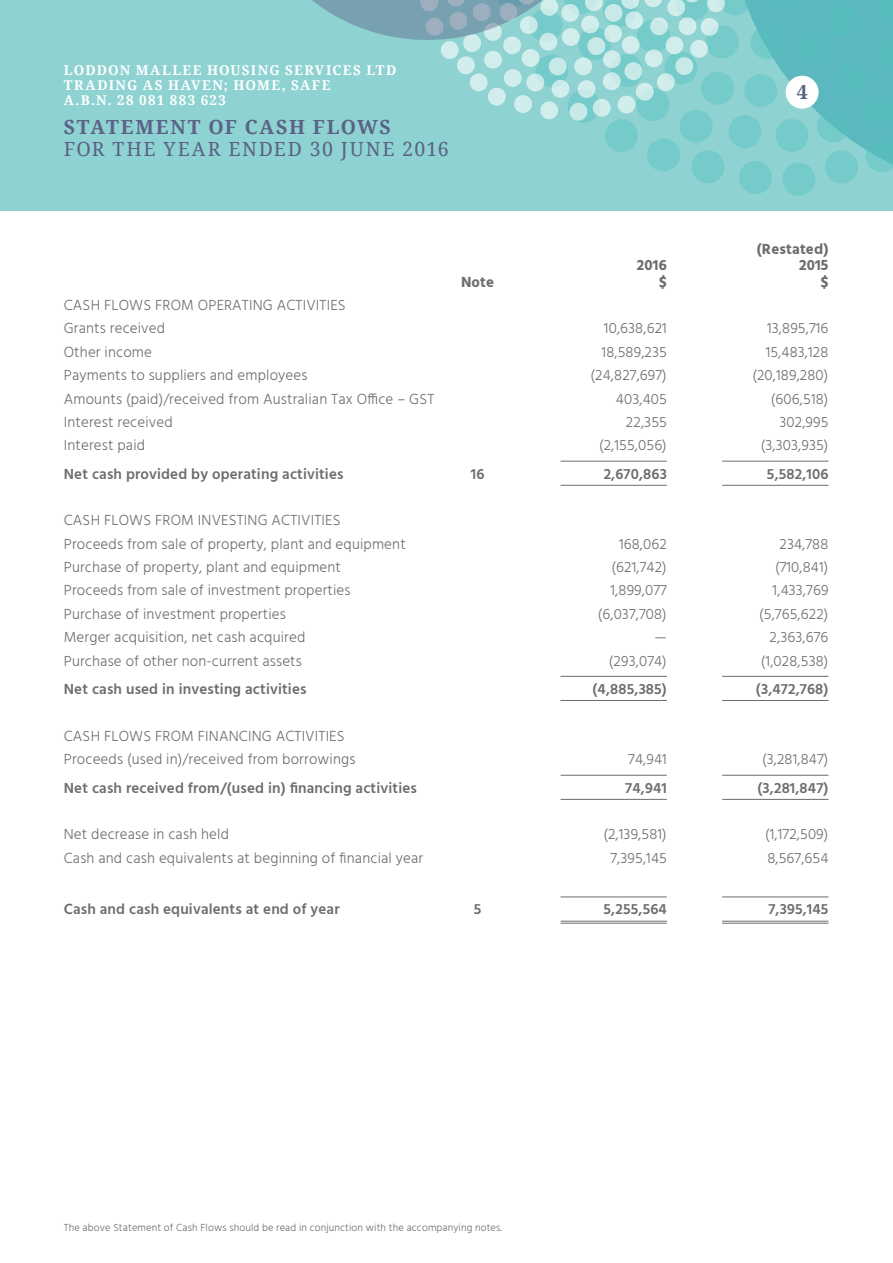
<style>
.page{position:relative;width:893px;height:1263px;background:#fff}
.page>*{position:absolute;margin:0;border:0;box-sizing:border-box;transform-origin:0 0}
.t1{font:19.5px "Noto Serif";letter-spacing:.085em;color:#5b6286}
.t2{font:700 19.5px "Noto Serif";letter-spacing:.085em;color:#5b6286}
.t3{font:300 15px/23.4px "Hind";letter-spacing:.01em;color:#6c6d70}
.t4{font:600 15px "Hind";letter-spacing:.01em;color:#6c6d70}
.t5{font:700 15px/16.5px "Hind";letter-spacing:.01em;color:#6c6d70;text-align:right}
.t6{font:700 13.5px/15px "Noto Serif";letter-spacing:.1em;color:#fff}
.t7{font:300 10.5px "Hind";letter-spacing:.01em;color:#6c6d70}
</style>
<div class="page">
<div style="left:0;top:0;width:893px;height:210px;background:#8ed2d1"></div>
<svg style="left:312px;top:0;width:581px;height:196px"></svg>
<div style="left:786px;top:76px;width:33px;height:33px;background:#fff;border-radius:50%"></div>
<hr style="left:561px;top:461px;width:106px;height:1px;background:#6c6d70">
<hr style="left:561px;top:485px;width:106px;height:1px;background:#6c6d70">
<hr style="left:722px;top:461px;width:106px;height:1px;background:#6c6d70">
<hr style="left:722px;top:485px;width:106px;height:1px;background:#6c6d70">
<hr style="left:561px;top:676px;width:106px;height:1px;background:#6c6d70">
<hr style="left:561px;top:700px;width:106px;height:1px;background:#6c6d70">
<hr style="left:722px;top:676px;width:106px;height:1px;background:#6c6d70">
<hr style="left:722px;top:700px;width:106px;height:1px;background:#6c6d70">
<hr style="left:561px;top:775px;width:106px;height:1px;background:#6c6d70">
<hr style="left:561px;top:799px;width:106px;height:1px;background:#6c6d70">
<hr style="left:722px;top:775px;width:106px;height:1px;background:#6c6d70">
<hr style="left:722px;top:799px;width:106px;height:1px;background:#6c6d70">
<hr style="left:561px;top:896px;width:106px;height:1px;background:#6c6d70">
<hr style="left:561px;top:921px;width:106px;height:1px;background:#6c6d70">
<hr style="left:561px;top:923px;width:106px;height:1px;background:#6c6d70">
<hr style="left:722px;top:896px;width:106px;height:1px;background:#6c6d70">
<hr style="left:722px;top:921px;width:106px;height:1px;background:#6c6d70">
<hr style="left:722px;top:923px;width:106px;height:1px;background:#6c6d70">
<p class="t6" style="left:64px;top:62px;width:334px">LODDON MALLEE HOUSING SERVICES LTD<br>TRADING AS HAVEN; HOME, SAFE<br>A.B.N. 28 081 883 623</p>
<h1 class="t2" style="left:64px;top:113px;width:328px">STATEMENT OF CASH FLOWS</h1>
<h1 class="t1" style="left:64px;top:136px;width:386px">FOR THE YEAR ENDED 30 JUNE 2016</h1>
<p class="t3" style="left:64px;top:294px;width:283px">CASH FLOWS FROM OPERATING ACTIVITIES<br>Grants received</p>
<p class="t5" style="left:461px;top:273px;width:35px">Note</p>
<p class="t5" style="left:637px;top:257px;width:31px">2016 $</p>
<h1 class="t2" style="left:797px;top:78px;width:12px">4</h1>
<p class="t5" style="left:757px;top:240px;width:73px">(Restated)<br>2015<br>$</p>
<p class="t3" style="left:604px;top:318px;width:64px">10,638,621</p>
<p class="t3" style="left:767px;top:318px;width:63px">13,895,716</p>
<p class="t3" style="left:64px;top:341px;width:90px">Other income</p>
<p class="t3" style="left:602px;top:341px;width:67px">18,589,235</p>
<p class="t3" style="left:766px;top:341px;width:64px">15,483,128</p>
<p class="t3" style="left:64px;top:365px;width:245px">Payments to suppliers and employees</p>
<p class="t3" style="left:591px;top:365px;width:78px">(24,827,697)</p>
<p class="t3" style="left:752px;top:365px;width:78px">(20,189,280)</p>
<p class="t3" style="left:64px;top:388px;width:372px">Amounts (paid)/received from Australian Tax Office – GST</p>
<p class="t3" style="left:616px;top:388px;width:52px">403,405</p>
<p class="t3" style="left:771px;top:388px;width:59px">(606,518)</p>
<p class="t3" style="left:64px;top:411px;width:110px">Interest received</p>
<p class="t3" style="left:626px;top:411px;width:42px">22,355</p>
<p class="t3" style="left:779px;top:411px;width:51px">302,995</p>
<p class="t3" style="left:64px;top:435px;width:83px">Interest paid</p>
<p class="t3" style="left:599px;top:435px;width:69px">(2,155,056)</p>
<p class="t3" style="left:761px;top:435px;width:69px">(3,303,935)</p>
<p class="t4" style="left:64px;top:465px;width:281px">Net cash provided by operating activities</p>
<p class="t4" style="left:471px;top:465px;width:15px">16</p>
<p class="t4" style="left:604px;top:465px;width:65px">2,670,863</p>
<p class="t4" style="left:767px;top:465px;width:63px">5,582,106</p>
<p class="t3" style="left:64px;top:510px;width:343px">CASH FLOWS FROM INVESTING ACTIVITIES<br>Proceeds from sale of property, plant and equipment</p>
<p class="t3" style="left:619px;top:533px;width:49px">168,062</p>
<p class="t3" style="left:779px;top:533px;width:50px">234,788</p>
<p class="t3" style="left:64px;top:556px;width:279px">Purchase of property, plant and equipment</p>
<p class="t3" style="left:612px;top:556px;width:57px">(621,742)</p>
<p class="t3" style="left:775px;top:556px;width:55px">(710,841)</p>
<p class="t3" style="left:64px;top:580px;width:288px">Proceeds from sale of investment properties</p>
<p class="t3" style="left:610px;top:580px;width:58px">1,899,077</p>
<p class="t3" style="left:773px;top:580px;width:57px">1,433,769</p>
<p class="t3" style="left:64px;top:603px;width:224px">Purchase of investment properties</p>
<p class="t3" style="left:598px;top:603px;width:71px">(6,037,708)</p>
<p class="t3" style="left:759px;top:603px;width:71px">(5,765,622)</p>
<p class="t3" style="left:64px;top:626px;width:243px">Merger acquisition, net cash acquired</p>
<p class="t3" style="left:655px;top:626px;width:14px">—</p>
<p class="t3" style="left:770px;top:626px;width:60px">2,363,676</p>
<p class="t3" style="left:64px;top:650px;width:240px">Purchase of other non-current assets</p>
<p class="t3" style="left:609px;top:650px;width:59px">(293,074)</p>
<p class="t3" style="left:761px;top:650px;width:69px">(1,028,538)</p>
<p class="t4" style="left:64px;top:680px;width:244px">Net cash used in investing activities</p>
<p class="t4" style="left:593px;top:680px;width:76px">(4,885,385)</p>
<p class="t4" style="left:756px;top:680px;width:74px">(3,472,768)</p>
<p class="t3" style="left:64px;top:725px;width:293px">CASH FLOWS FROM FINANCING ACTIVITIES<br>Proceeds (used in)/received from borrowings</p>
<p class="t3" style="left:628px;top:749px;width:40px">74,941</p>
<p class="t3" style="left:762px;top:749px;width:68px">(3,281,847)</p>
<p class="t4" style="left:64px;top:779px;width:355px">Net cash received from/(used in) financing activities</p>
<p class="t4" style="left:625px;top:779px;width:43px">74,941</p>
<p class="t4" style="left:757px;top:779px;width:72px">(3,281,847)</p>
<p class="t3" style="left:64px;top:824px;width:167px">Net decrease in cash held</p>
<p class="t3" style="left:603px;top:824px;width:65px">(2,139,581)</p>
<p class="t3" style="left:765px;top:824px;width:65px">(1,172,509)</p>
<p class="t3" style="left:64px;top:847px;width:361px">Cash and cash equivalents at beginning of financial year</p>
<p class="t3" style="left:610px;top:847px;width:58px">7,395,145</p>
<p class="t3" style="left:767px;top:847px;width:63px">8,567,654</p>
<p class="t4" style="left:64px;top:900px;width:277px">Cash and cash equivalents at end of year</p>
<p class="t4" style="left:474px;top:900px;width:9px">5</p>
<p class="t4" style="left:604px;top:900px;width:65px">5,255,564</p>
<p class="t4" style="left:768px;top:900px;width:62px">7,395,145</p>
<p class="t7" style="left:64px;top:1220px;width:440px">The above Statement of Cash Flows should be read in conjunction with the accompanying notes.</p>
</div>
